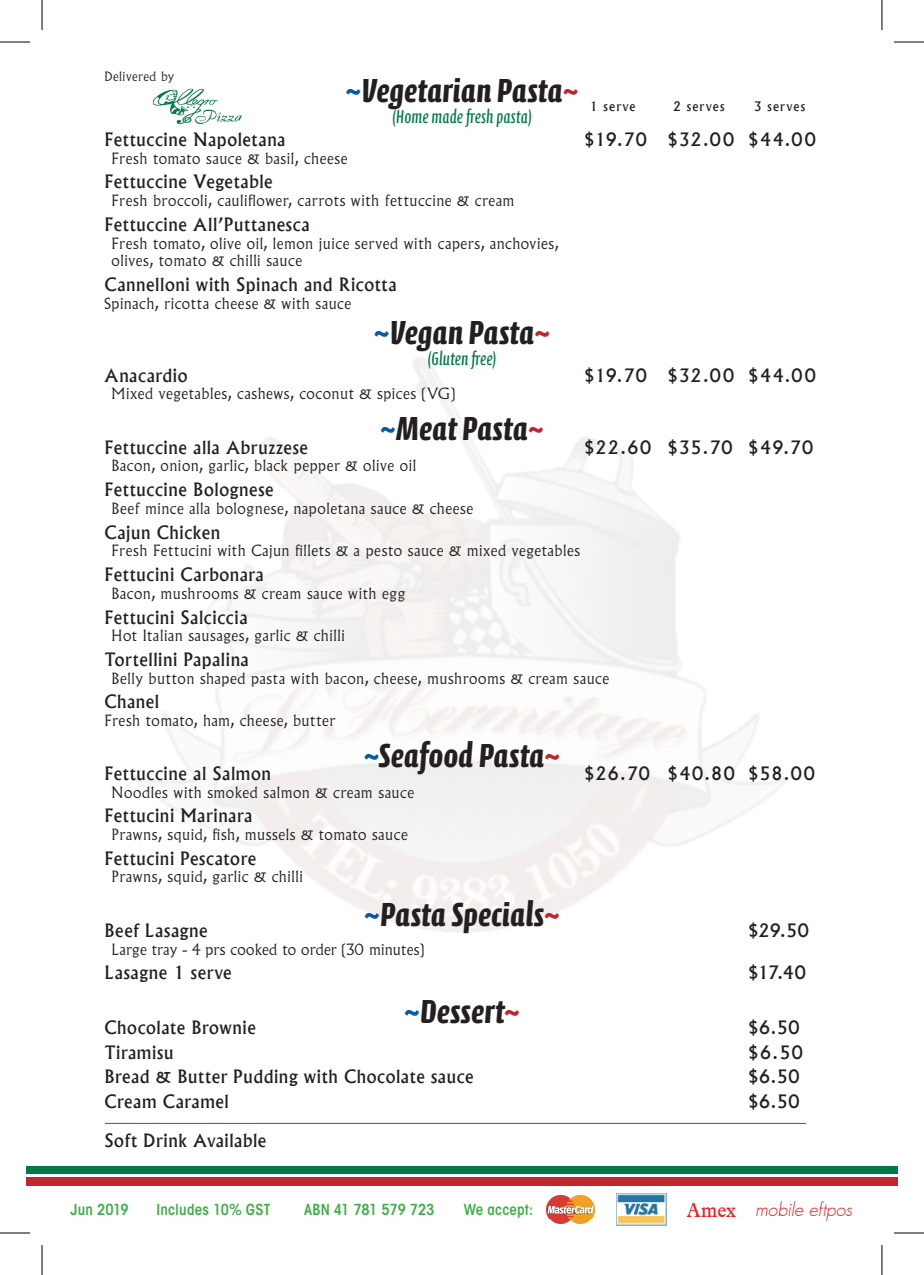
<style>
.page{position:relative;width:924px;height:1275px;background:#fff}
.page>*{position:absolute;margin:0;border:0;box-sizing:border-box;transform-origin:0 0}
.t1{font:700 33.8px "Calcite Pro";color:#231f20}
.t2{font:20px "Aldine 721 BT";color:#ee1d23}
.t3{font:18.8px "Calcite Pro";letter-spacing:.01em;color:#017a47}
.t4{font:italic 300 17.8px "Futura";letter-spacing:-.01em;color:#ee1d23}
.Meal{font:500 17.6px "Albertus";letter-spacing:.035em;color:#231f20}
.Meal-2{font:500 17.6px "Albertus";letter-spacing:.075em;color:#231f20}
.Meal-3{font:500 17.6px "Albertus";letter-spacing:.07em;color:#231f20}
.Meal-4{font:500 17.6px "Albertus";letter-spacing:.08em;color:#231f20}
.ingr{font:300 15.2px/17.6px "Albertus";letter-spacing:.035em;color:#231f20}
.ingr-2{font:300 15.2px "Albertus";letter-spacing:.015em;color:#231f20}
.t5{font:600 condensed 15.2px "ITC Avant Garde Std";letter-spacing:.015em;color:#40ae49}
.t6{font:600 condensed 15.2px "ITC Avant Garde Std";letter-spacing:-.005em;color:#40ae49}
.t7{font:500 12.6px "Albertus";letter-spacing:.09em;color:#231f20}
.t8{font:300 12.6px "Albertus";letter-spacing:.035em;color:#231f20}
.s1{color:#015aaa}
.s2{color:#c0262d}
</style>
<div class="page">
<img style="left:546px;top:1195px;width:47px;height:29px">
<img style="left:616px;top:1193px;width:49px;height:32px">
<hr style="left:105px;top:1123px;width:700px;height:1px;background:#c0262d">
<div style="left:26px;top:1177px;width:871px;height:9px;background:#c0262d"></div>
<div style="left:26px;top:1166px;width:871px;height:7px;background:#017a47"></div>
<img style="left:153px;top:89px;width:89px;height:35px">
<hr style="left:0;top:42px;width:30px;height:1px;background:#000">
<hr style="left:893px;top:42px;width:30px;height:1px;background:#000">
<hr style="left:0;top:1232px;width:30px;height:1px;background:#000">
<hr style="left:893px;top:1232px;width:30px;height:1px;background:#000">
<hr style="left:42px;top:0;width:1px;height:30px;background:#000">
<hr style="left:42px;top:1245px;width:1px;height:30px;background:#000">
<hr style="left:881px;top:0;width:1px;height:30px;background:#000">
<hr style="left:881px;top:1245px;width:1px;height:30px;background:#000">
<p class="t8" style="left:104px;top:69px;width:71px">Delivered by</p>
<p class="t1" style="left:345px;top:71px;width:236px"><span class="s1">~</span>Vegetarian Pasta<span class="s2">~</span></p>
<p class="t3" style="left:392px;top:106px;width:140px">(Home made fresh pasta)</p>
<p class="t7" style="left:589px;top:98px;width:47px">1 serve</p>
<p class="t7" style="left:673px;top:98px;width:53px">2 serves</p>
<p class="t7" style="left:753px;top:98px;width:53px">3 serves</p>
<p class="Meal" style="left:104px;top:129px;width:182px">Fettuccine Napoletana</p>
<p class="Meal-2" style="left:583px;top:129px;width:233px">$19.70 $32.00 $44.00</p>
<p class="ingr" style="left:112px;top:150px;width:237px">Fresh tomato sauce &amp; basil, cheese</p>
<p class="Meal" style="left:104px;top:171px;width:170px">Fettuccine Vegetable</p>
<p class="ingr" style="left:112px;top:192px;width:404px">Fresh broccoli, cauliflower, carrots with fettuccine &amp; cream</p>
<p class="Meal" style="left:104px;top:213px;width:207px">Fettuccine All’Puttanesca</p>
<p class="ingr" style="left:112px;top:234px;width:448px">Fresh tomato, olive oil, lemon juice served with capers, anchovies, olives, tomato &amp; chilli sauce</p>
<p class="Meal" style="left:104px;top:273px;width:293px">Cannelloni with Spinach and Ricotta</p>
<p class="ingr" style="left:104px;top:294px;width:248px">Spinach, ricotta cheese &amp; with sauce</p>
<p class="t1" style="left:373px;top:313px;width:179px"><span class="s1">~</span>Vegan Pasta<span class="s2">~</span></p>
<p class="t3" style="left:427px;top:348px;width:70px">(Gluten free)</p>
<p class="Meal" style="left:104px;top:364px;width:84px">Anacardio</p>
<p class="Meal-2" style="left:583px;top:364px;width:233px">$19.70 $32.00 $44.00</p>
<p class="ingr" style="left:112px;top:385px;width:345px">Mixed vegetables, cashews, coconut &amp; spices (VG)</p>
<p class="t1" style="left:379px;top:409px;width:166px"><span class="s1">~</span>Meat Pasta<span class="s2">~</span></p>
<p class="Meal" style="left:104px;top:436px;width:205px">Fettuccine alla Abruzzese</p>
<p class="Meal-3" style="left:583px;top:436px;width:231px">$22.60 $35.70 $49.70</p>
<p class="ingr" style="left:112px;top:457px;width:306px">Bacon, onion, garlic, black pepper &amp; olive oil</p>
<p class="Meal" style="left:104px;top:479px;width:171px">Fettuccine Bolognese</p>
<p class="ingr" style="left:112px;top:500px;width:363px">Beef mince alla bolognese, napoletana sauce &amp; cheese</p>
<p class="Meal" style="left:104px;top:521px;width:117px">Cajun Chicken</p>
<p class="ingr" style="left:112px;top:542px;width:470px">Fresh Fettucini with Cajun fillets &amp; a pesto sauce &amp; mixed vegetables</p>
<p class="Meal" style="left:104px;top:564px;width:161px">Fettucini Carbonara</p>
<p class="ingr" style="left:112px;top:585px;width:295px">Bacon, mushrooms &amp; cream sauce with egg</p>
<p class="Meal" style="left:104px;top:606px;width:144px">Fettucini Salciccia</p>
<p class="ingr" style="left:112px;top:627px;width:235px">Hot Italian sausages, garlic &amp; chilli</p>
<p class="Meal" style="left:104px;top:648px;width:146px">Tortellini Papalina</p>
<p class="ingr" style="left:112px;top:669px;width:499px">Belly button shaped pasta with bacon, cheese, mushrooms &amp; cream sauce</p>
<p class="Meal" style="left:104px;top:691px;width:56px">Chanel</p>
<p class="ingr" style="left:104px;top:712px;width:232px">Fresh tomato, ham, cheese, butter</p>
<p class="Meal" style="left:104px;top:762px;width:168px">Fettuccine al Salmon</p>
<p class="Meal-4" style="left:583px;top:762px;width:233px">$26.70 $40.80 $58.00</p>
<p class="ingr" style="left:112px;top:783px;width:304px">Noodles with smoked salmon &amp; cream sauce</p>
<p class="Meal" style="left:104px;top:805px;width:149px">Fettucini Marinara</p>
<p class="ingr" style="left:112px;top:826px;width:297px">Prawns, squid, fish, mussels &amp; tomato sauce</p>
<p class="Meal" style="left:104px;top:847px;width:153px">Fettucini Pescatore</p>
<p class="ingr" style="left:112px;top:868px;width:193px">Prawns, squid, garlic &amp; chilli</p>
<p class="Meal" style="left:104px;top:919px;width:105px">Beef Lasagne</p>
<p class="Meal" style="left:747px;top:919px;width:63px">$29.50</p>
<p class="ingr-2" style="left:112px;top:940px;width:314px">Large tray - 4 prs cooked to order (30 minutes)</p>
<p class="Meal" style="left:104px;top:962px;width:129px">Lasagne 1 serve</p>
<p class="Meal" style="left:747px;top:962px;width:60px">$17.40</p>
<p class="Meal" style="left:104px;top:1016px;width:153px">Chocolate Brownie</p>
<p class="Meal" style="left:747px;top:1016px;width:53px">$6.50</p>
<p class="Meal" style="left:104px;top:1041px;width:70px">Tiramisu</p>
<p class="Meal" style="left:747px;top:1041px;width:57px">$6.50</p>
<p class="Meal" style="left:104px;top:1066px;width:370px">Bread &amp; Butter Pudding with Chocolate sauce</p>
<p class="Meal" style="left:747px;top:1066px;width:53px">$6.50</p>
<p class="Meal" style="left:104px;top:1091px;width:126px">Cream Caramel</p>
<p class="Meal" style="left:747px;top:1091px;width:53px">$6.50</p>
<p class="Meal" style="left:104px;top:1129px;width:163px">Soft Drink Available</p>
<p class="t1" style="left:363px;top:735px;width:199px"><span class="s1">~</span>Seafood Pasta<span class="s2">~</span></p>
<p class="t1" style="left:363px;top:895px;width:198px"><span class="s1">~</span>Pasta Specials<span class="s2">~</span></p>
<p class="t1" style="left:403px;top:992px;width:118px"><span class="s1">~</span>Dessert<span class="s2">~</span></p>
<p class="t5" style="left:70px;top:1200px;width:60px">Jun 2019</p>
<p class="t5" style="left:156px;top:1200px;width:115px">Includes 10% GST</p>
<p class="t6" style="left:304px;top:1200px;width:132px">ABN 41 781 579 723</p>
<p class="t5" style="left:463px;top:1200px;width:71px">We accept:</p>
<p class="t2" style="left:686px;top:1198px;width:51px">Amex</p>
<p class="t4" style="left:755px;top:1198px;width:98px">mobile eftpos</p>
</div>
